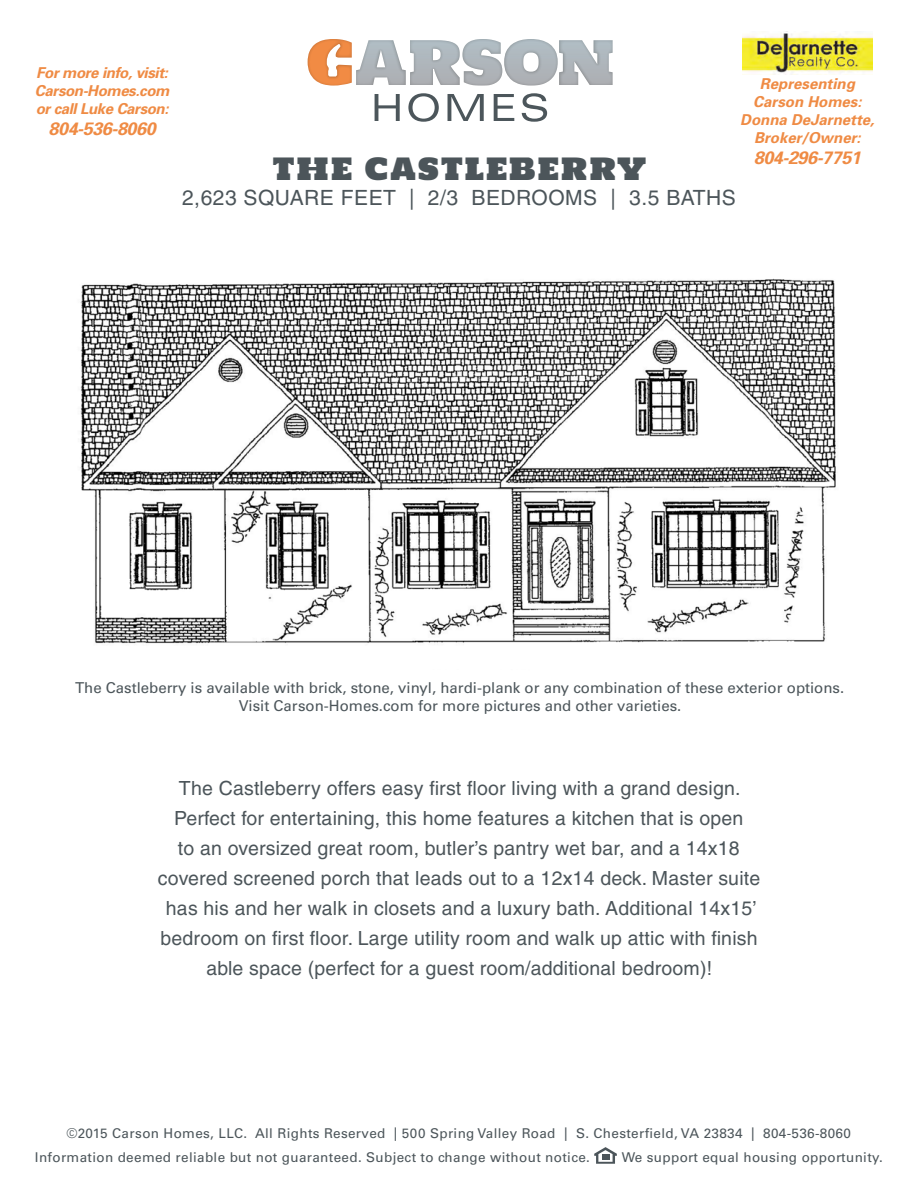
<style>
.page{position:relative;width:918px;height:1188px;background:#fff}
.page>*{position:absolute;margin:0;border:0;box-sizing:border-box;transform-origin:0 0}
.t1{font:30px "Holtwood One SC";letter-spacing:.05em;color:#4c555a}
.t2{font:21px "Helvetica LT";letter-spacing:.025em;color:#4c555a}
.t3{font:19.5px/30px "Helvetica LT";letter-spacing:.01em;color:#4c555a;text-align:center}
.t4{font:italic 700 18px "Univers";letter-spacing:-.025em;color:#ef8b44}
.t5{font:500 15px "Univers CE";color:#4c555a}
.t6{font:italic 700 15px/18px "Univers";color:#ef8b44;text-align:center}
.t7{font:500 13.5px/24.2px "Univers CE";letter-spacing:.025em;color:#4c555a}
</style>
<div class="page">
<svg style="left:594px;top:1147px;width:23px;height:17px"></svg>
<svg style="left:375px;top:94px;width:25px;height:27px"></svg>
<svg style="left:408px;top:93px;width:31px;height:29px"></svg>
<svg style="left:448px;top:94px;width:36px;height:27px"></svg>
<svg style="left:494px;top:94px;width:20px;height:27px"></svg>
<svg style="left:522px;top:93px;width:25px;height:29px"></svg>
<svg style="left:308px;top:39px;width:305px;height:47px"></svg>
<img style="left:742px;top:31px;width:131px;height:44px">
<img style="left:80px;top:278px;width:756px;height:366px">
<p class="t6" style="left:35px;top:63px;width:136px;text-align:justify">For more info, visit:<br>Carson-Homes.com or call Luke Carson:</p>
<p class="t4" style="left:49px;top:117px;width:109px">804-536-8060</p>
<p class="t6" style="left:753px;top:74px;width:110px">Representing<br>Carson Homes:</p>
<p class="t6" style="left:740px;top:110px;width:136px">Donna DeJarnette,<br>Broker/Owner:</p>
<p class="t4" style="left:754px;top:146px;width:109px">804-296-7751</p>
<p class="t1" style="left:273px;top:152px;width:375px">THE CASTLEBERRY</p>
<p class="t2" style="left:182px;top:186px;width:555px">2,623 SQUARE FEET | 2/3 BEDROOMS | 3.5 BATHS</p>
<p class="t5" style="left:75px;top:679px;width:771px">The Castleberry is available with brick, stone, vinyl, hardi-plank or any combination of these exterior options.</p>
<p class="t5" style="left:239px;top:697px;width:444px">Visit Carson-Homes.com for more pictures and other varieties.</p>
<p class="t3" style="left:158px;top:773px;width:604px">The Castleberry offers easy first floor living with a grand design.<br>Perfect for entertaining, this home features a kitchen that is open<br>to an oversized great room, butler’s pantry wet bar, and a 14x18 covered screened porch that leads out to a 12x14 deck. Master suite has his and her walk in closets and a luxury bath. Additional 14x15’ bedroom on first floor. Large utility room and walk up attic with finish able space (perfect for a guest room/additional bedroom)!</p>
<p class="t7" style="left:35px;top:1121px;width:817px;text-indent:32px">©2015 Carson Homes, LLC. All Rights Reserved | 500 Spring Valley Road | S. Chesterfield, VA 23834 | 804-536-8060<br>Information deemed reliable but not guaranteed. Subject to change without notice.</p>
<p class="t7" style="left:622px;top:1146px;width:263px">We support equal housing opportunity.</p>
</div>
